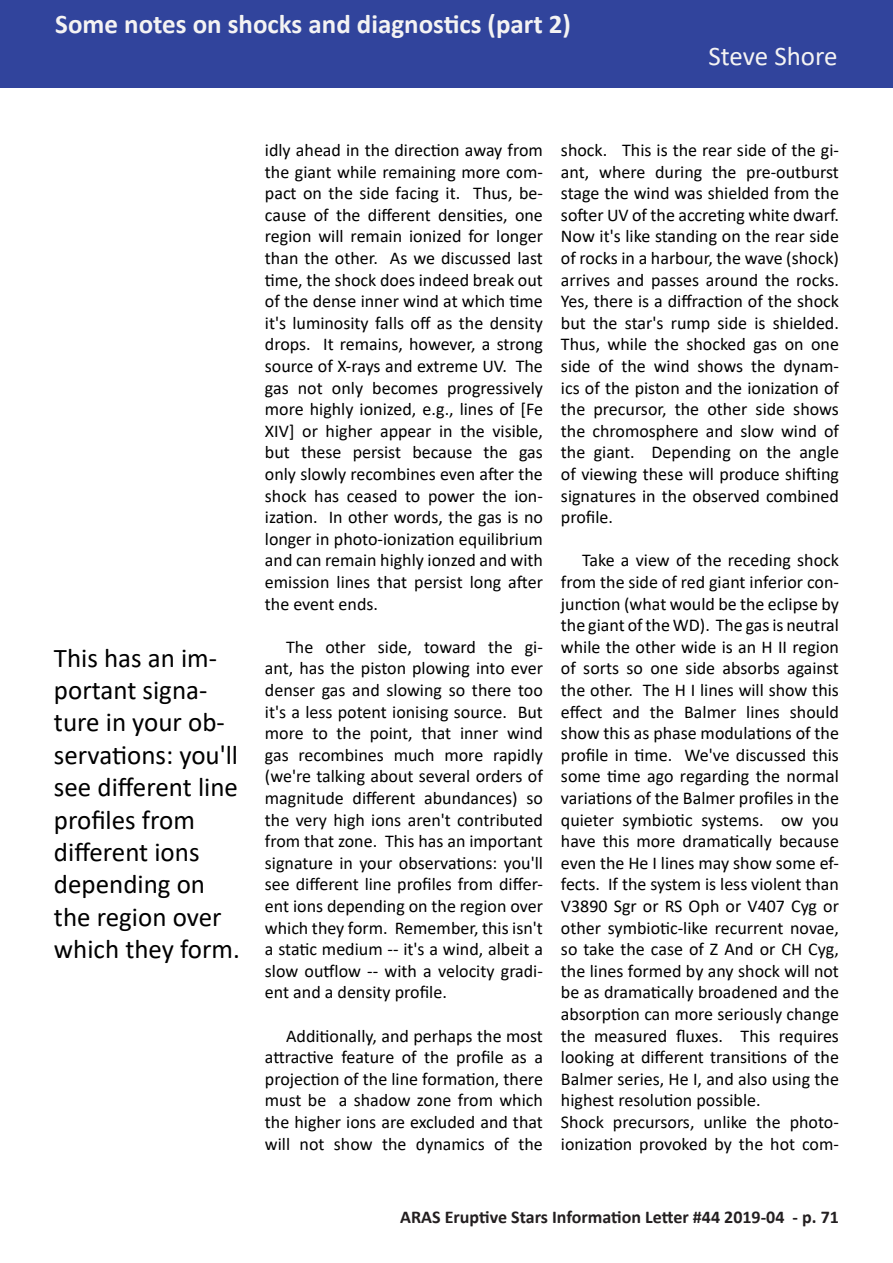
<style>
.page{position:relative;width:893px;height:1263px;background:#fff}
.page>*{position:absolute;margin:0;border:0;box-sizing:border-box;transform-origin:0 0}
.t1{font:27px/32.4px "Calibri";color:#000}
.t2{font:700 27px "Calibri";color:#f4f3f3}
.t3{font:27px "Calibri";letter-spacing:-.005em;color:#f4f3f3}
.t4{font:18px/21.6px "Calibri";color:#000;text-align:justify}
.t5{font:700 18px "Calibri";color:#231f20}
</style>
<div class="page">
<div style="left:0;top:0;width:893px;height:87px;background:#31449c"></div>
<h1 class="t2" style="left:55px;top:5px;width:517px">Some notes on shocks and diagnostics (part 2)</h1>
<h1 class="t3" style="left:708px;top:38px;width:131px">Steve Shore</h1>
<h1 class="t1" style="left:54px;top:641px;width:187px">This has an im&shy;portant signa&shy;ture in your ob&shy;servations: you'll see different line profiles from different ions depending on the region over which they form.</h1>
<p class="t4" style="left:265px;top:139px;width:280px">idly ahead in the direction away from the giant while remaining more com&shy;pact on the side facing it. Thus, be&shy;cause of the different densities, one region will remain ionized for longer than the other. As we discussed last time, the shock does indeed break out of the dense inner wind at which time it's luminosity falls off as the density drops. It remains, however, a strong source of X-rays and extreme UV. The gas not only becomes progressively more highly ionized, e.g., lines of [Fe XIV] or higher appear in the visible, but these persist because the gas only slowly recombines even after the shock has ceased to power the ion&shy;ization. In other words, the gas is no longer in photo-ionization equilibrium and can remain highly ionzed and with emission lines that persist long after the event ends.</p>
<p class="t4" style="left:265px;top:636px;width:280px;text-indent:21px">The other side, toward the gi&shy;ant, has the piston plowing into ever denser gas and slowing so there too it's a less potent ionising source. But more to the point, that inner wind gas recombines much more rapidly (we're talking about several orders of magnitude different abundances) so the very high ions aren't contributed from that zone. This has an important signature in your observations: you'll see different line profiles from differ&shy;ent ions depending on the region over which they form. Remember, this isn't a static medium -- it's a wind, albeit a slow outflow -- with a velocity gradi&shy;ent and a density profile.</p>
<p class="t4" style="left:265px;top:1024px;width:280px;text-indent:21px">Additionally, and perhaps the most attractive feature of the profile as a projection of the line formation, there must be a shadow zone from which the higher ions are excluded and that will not show the dynamics of the</p>
<p class="t4" style="left:561px;top:139px;width:280px">shock. This is the rear side of the gi&shy;ant, where during the pre-outburst stage the wind was shielded from the softer UV of the accreting white dwarf.<br>Now it's like standing on the rear side of rocks in a harbour, the wave (shock) arrives and passes around the rocks.<br>Yes, there is a diffraction of the shock but the star's rump side is shielded.<br>Thus, while the shocked gas on one side of the wind shows the dynam&shy;ics of the piston and the ionization of the precursor, the other side shows the chromosphere and slow wind of the giant. Depending on the angle of viewing these will produce shifting signatures in the observed combined profile.</p>
<p class="t4" style="left:561px;top:549px;width:280px;text-align:left;text-indent:21px">Take a view of the receding shock from the side of red giant inferior con&shy;junction (what would be the eclipse by the giant of the WD). The gas is neutral while the other wide is an H II region of sorts so one side absorbs against the other. The H I lines will show this effect and the Balmer lines should show this as phase modulations of the profile in time. We've discussed this some time ago regarding the normal variations of the Balmer profiles in the quieter symbiotic systems. ow you have this more dramatically because even the He I lines may show some ef&shy;fects. If the system is less violent than V3890 Sgr or RS Oph or V407 Cyg or other symbiotic-like recurrent novae, so take the case of Z And or CH Cyg, the lines formed by any shock will not be as dramatically broadened and the absorption can more seriously change the measured fluxes. This requires looking at different transitions of the Balmer series, He I, and also using the highest resolution possible.<br>Shock precursors, unlike the photo&shy;ionization provoked by the hot com-</p>
<p class="t5" style="left:400px;top:1204px;width:440px">ARAS Eruptive Stars Information Letter #44 2019-04 - p. 71</p>
</div>
